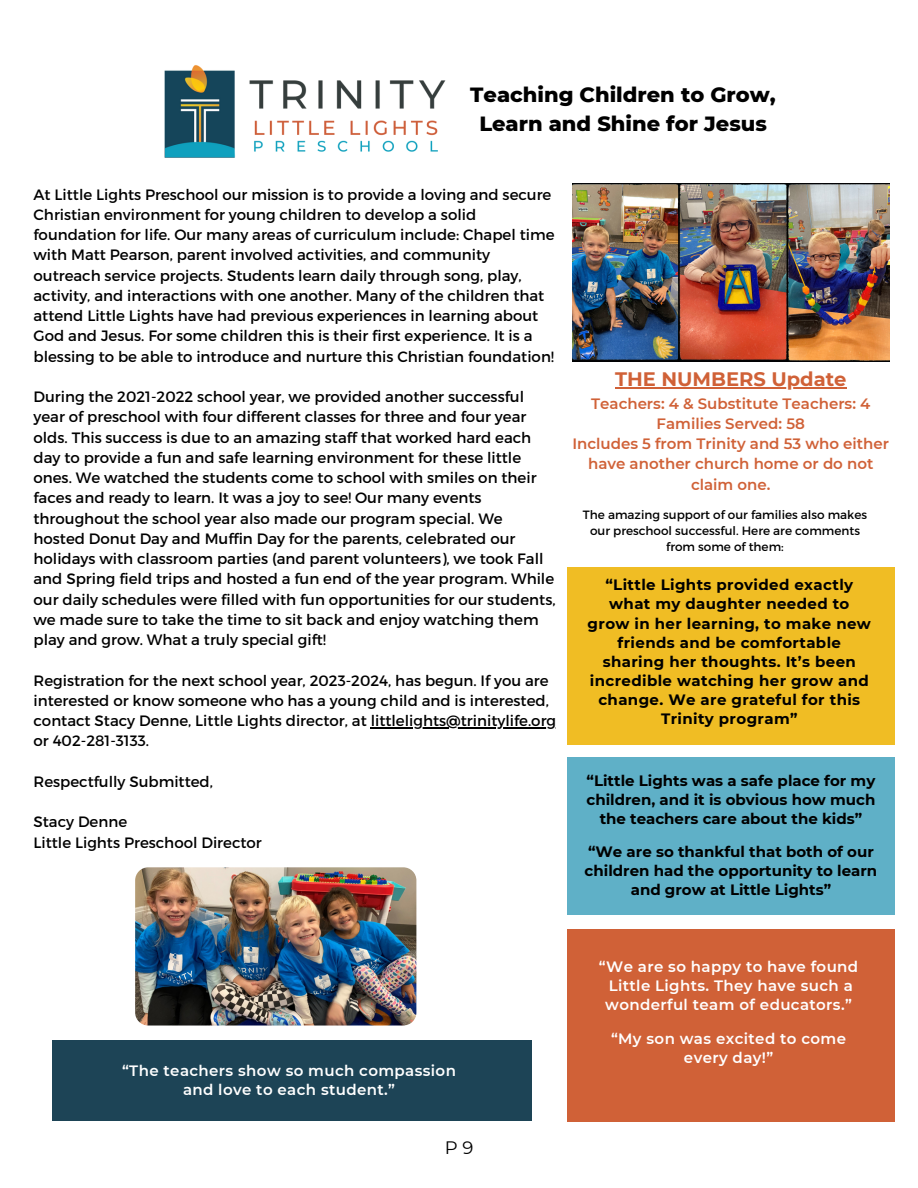
<style>
.page{position:relative;width:918px;height:1188px;background:#fff}
.page>*{position:absolute;margin:0;border:0;box-sizing:border-box;transform-origin:0 0}
.t1{font:800 21px/29.2px "Montserrat";color:#000;text-align:center}
.t2{font:700 19.5px "Montserrat";color:#d06137}
.t3{font:18px "Montserrat";color:#000}
.t4{font:15px/20.2px "Montserrat";color:#000}
.t5{font:700 15px/19.2px "Montserrat";letter-spacing:.025em;color:#000;text-align:center}
.t6{font:700 15px/19.2px "Montserrat";color:#000;text-align:center}
.t7{font:600 15px/19px "Montserrat";letter-spacing:.025em;color:#fff;text-align:center}
.t8{font:600 15px/20.2px "Montserrat";color:#d06137;text-align:center}
.t9{font:12px/16px "Montserrat";color:#000;text-align:center}
</style>
<div class="page">
<img style="left:573px;top:183px;width:316px;height:178px">
<div style="left:53px;top:1041px;width:479px;height:80px;background:#1d4456"></div>
<img style="left:135px;top:867px;width:281px;height:159px;border-radius:13px">
<hr style="left:615px;top:387px;width:232px;height:1px;background:#d06137">
<hr style="left:371px;top:727px;width:185px;height:1px;background:#000">
<img style="left:164px;top:65px;width:282px;height:93px">
<div style="left:567px;top:567px;width:328px;height:177px;background:#f0bd24"></div>
<div style="left:567px;top:929px;width:328px;height:193px;background:#d06137"></div>
<div style="left:567px;top:758px;width:328px;height:157px;background:#5fb0c7"></div>
<h1 class="t1" style="left:470px;top:79px;width:307px">Teaching Children to Grow,<br>Learn and Shine for Jesus</h1>
<p class="t4" style="left:34px;top:183px;width:523px">At Little Lights Preschool our mission is to provide a loving and secure Christian environment for young children to develop a solid foundation for life. Our many areas of curriculum include: Chapel time with Matt Pearson, parent involved activities, and community outreach service projects. Students learn daily through song, play, activity, and interactions with one another. Many of the children that attend Little Lights have had previous experiences in learning about God and Jesus. For some children this is their first experience. It is a blessing to be able to introduce and nurture this Christian foundation!</p>
<p class="t4" style="left:34px;top:386px;width:524px">During the 2021-2022 school year, we provided another successful year of preschool with four different classes for three and four year olds. This success is due to an amazing staff that worked hard each day to provide a fun and safe learning environment for these little ones. We watched the students come to school with smiles on their faces and ready to learn. It was a joy to see! Our many events throughout the school year also made our program special. We hosted Donut Day and Muffin Day for the parents, celebrated our holidays with classroom parties (and parent volunteers), we took Fall and Spring field trips and hosted a fun end of the year program. While our daily schedules were filled with fun opportunities for our students, we made sure to take the time to sit back and enjoy watching them play and grow. What a truly special gift!</p>
<p class="t4" style="left:34px;top:669px;width:524px">Registration for the next school year, 2023-2024, has begun. If you are interested or know someone who has a young child and is interested, contact Stacy Denne, Little Lights director, at littlelights@trinitylife.org or 402-281-3133.</p>
<p class="t4" style="left:34px;top:771px;width:181px">Respectfully Submitted,</p>
<p class="t4" style="left:34px;top:811px;width:230px">Stacy Denne<br>Little Lights Preschool Director</p>
<h2 class="t2" style="left:615px;top:367px;width:233px">THE NUMBERS Update</h2>
<p class="t8" style="left:572px;top:393px;width:318px">Teachers: 4 &amp; Substitute Teachers: 4<br>Families Served: 58<br>Includes 5 from Trinity and 53 who either have another church home or do not claim one.</p>
<p class="t9" style="left:583px;top:506px;width:286px">The amazing support of our families also makes our preschool successful. Here are comments from some of them:</p>
<p class="t5" style="left:588px;top:575px;width:285px">“Little Lights provided exactly what my daughter needed to grow in her learning, to make new friends and be comfortable sharing her thoughts. It’s been incredible watching her grow and change. We are grateful for this<br>Trinity program”</p>
<p class="t6" style="left:587px;top:771px;width:290px">“Little Lights was a safe place for my children, and it is obvious how much the teachers care about the kids”</p>
<p class="t6" style="left:585px;top:842px;width:294px">“We are so thankful that both of our children had the opportunity to learn and grow at Little Lights”</p>
<p class="t7" style="left:122px;top:1061px;width:335px">“The teachers show so much compassion and love to each student.”</p>
<p class="t3" style="left:445px;top:1136px;width:30px">P 9</p>
<p class="t7" style="left:599px;top:957px;width:261px">“We are so happy to have found<br>Little Lights. They have such a wonderful team of educators.”</p>
<p class="t7" style="left:611px;top:1029px;width:237px">“My son was excited to come every day!”</p>
</div>
